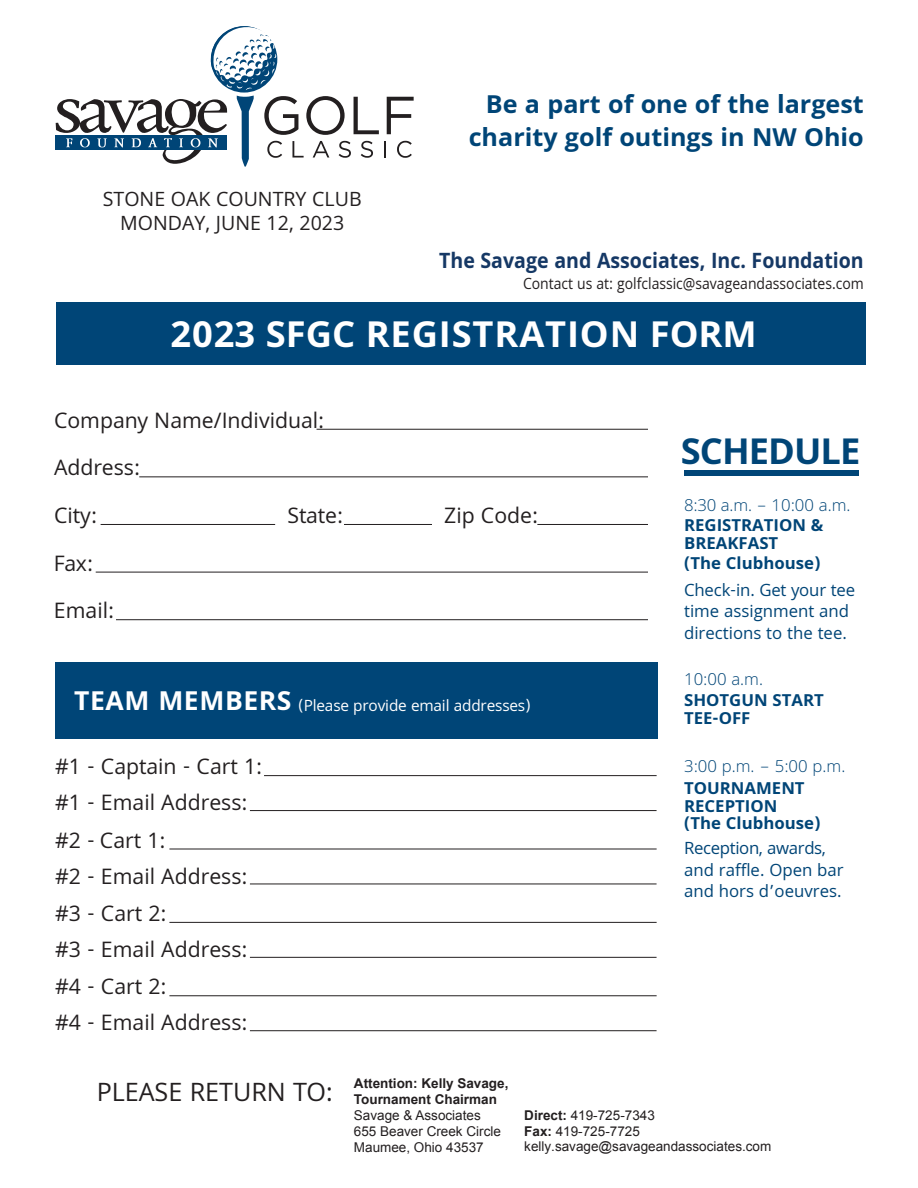
<style>
.page{position:relative;width:918px;height:1188px;background:#fff}
.page>*{position:absolute;margin:0;border:0;box-sizing:border-box;transform-origin:0 0}
.t1{font:700 39px "Khula";letter-spacing:.02em;color:#fff}
.t2{font:700 38.85px "Khula";letter-spacing:-.025em;color:#004577}
.t3{font:700 28.5px "Khula";letter-spacing:.02em;color:#fff}
.t4{font:700 27px/32.4px "Khula";color:#004577;text-align:right}
.t5{font:27px "Khula";color:#231f20}
.t6{font:700 23.1px "Khula";color:#153865;scale:.91 1}
.t7{font:22.8px/47.5px "Khula";color:#231f20}
.t8{font:21px "Khula";color:#231f20}
.t9{font:18px/21.6px "Khula";color:#004577}
.t10{font:700 18px/18px "Khula";color:#004577}
.t11{font:300 18px "Khula";color:#004577}
.t12{font:16.5px "Khula";color:#231f20;scale:.91 1}
.t13{font:16.5px "Khula";letter-spacing:-.01em;color:#fff}
.t14{font:13.5px/16.2px "Arial";color:#231f20}
.t15{font:700 13.5px/16.2px "Arial";color:#231f20}
.s1{font-weight:700}
</style>
<div class="page">
<div style="left:56px;top:302px;width:810px;height:63px;background:#004577"></div>
<div style="left:56px;top:662px;width:602px;height:76px;background:#004577"></div>
<hr style="left:317px;top:429px;width:331px;height:1px;background:#231f20">
<hr style="left:139px;top:477px;width:509px;height:1px;background:#231f20">
<hr style="left:101px;top:524px;width:174px;height:1px;background:#231f20">
<hr style="left:344px;top:524px;width:88px;height:1px;background:#231f20">
<hr style="left:537px;top:524px;width:111px;height:1px;background:#231f20">
<hr style="left:96px;top:572px;width:552px;height:1px;background:#231f20">
<hr style="left:116px;top:619px;width:532px;height:1px;background:#231f20">
<hr style="left:264px;top:775px;width:393px;height:1px;background:#231f20">
<hr style="left:169px;top:849px;width:488px;height:1px;background:#231f20">
<hr style="left:169px;top:922px;width:488px;height:1px;background:#231f20">
<hr style="left:169px;top:996px;width:488px;height:1px;background:#231f20">
<div style="left:684px;top:470px;width:174px;height:6px;background:#004577"></div>
<svg style="left:56px;top:26px;width:358px;height:141px"></svg>
<hr style="left:250px;top:810px;width:407px;height:1px;background:#231f20">
<hr style="left:250px;top:884px;width:407px;height:1px;background:#231f20">
<hr style="left:250px;top:957px;width:407px;height:1px;background:#231f20">
<hr style="left:250px;top:1030px;width:407px;height:1px;background:#231f20">
<p class="t8" style="left:103px;top:186px;width:260px">STONE OAK COUNTRY CLUB</p>
<p class="t8" style="left:120px;top:211px;width:226px">MONDAY, JUNE 12, 2023</p>
<p class="t4" style="left:469px;top:88px;width:397px">Be a part of one of the largest charity golf outings in NW Ohio</p>
<p class="t6" style="left:439px;top:246px;width:468px">The Savage and Associates, Inc. Foundation</p>
<p class="t12" style="left:523px;top:273px;width:376px">Contact us at: golfclassic@savageandassociates.com</p>
<h1 class="t1" style="left:171px;top:310px;width:588px">2023 SFGC REGISTRATION FORM</h1>
<p class="t7" style="left:54px;top:396px;width:272px">Company Name/Individual:<br>Address:<br>City:</p>
<p class="t7" style="left:287px;top:491px;width:57px">State:</p>
<p class="t7" style="left:444px;top:491px;width:95px">Zip Code:</p>
<p class="t7" style="left:54px;top:539px;width:62px">Fax:<br>Email:</p>
<p class="t3" style="left:74px;top:684px;width:219px">TEAM MEMBERS</p>
<p class="t13" style="left:298px;top:695px;width:234px">(Please provide email addresses)</p>
<p class="t7" style="left:55px;top:742px;width:209px">#1 - Captain - Cart 1:</p>
<p class="t7" style="left:55px;top:779px;width:194px">#1 - Email Address:</p>
<p class="t7" style="left:55px;top:816px;width:112px">#2 - Cart 1:</p>
<p class="t7" style="left:55px;top:852px;width:194px">#2 - Email Address:</p>
<p class="t7" style="left:55px;top:889px;width:113px">#3 - Cart 2:</p>
<p class="t7" style="left:55px;top:925px;width:194px">#3 - Email Address:</p>
<p class="t7" style="left:55px;top:963px;width:113px">#4 - Cart 2:</p>
<p class="t7" style="left:55px;top:999px;width:194px">#4 - Email Address:</p>
<h2 class="t2" style="left:681px;top:428px;width:181px">SCHEDULE</h2>
<p class="t11" style="left:684px;top:494px;width:168px">8:30 a.m. – 10:00 a.m.</p>
<p class="t10" style="left:684px;top:515px;width:141px">REGISTRATION &amp;<br>BREAKFAST</p>
<p class="t10" style="left:684px;top:553px;width:138px">(The Clubhouse)</p>
<p class="t9" style="left:684px;top:579px;width:173px">Check-in. Get your tee time assignment and directions to the tee.</p>
<p class="t11" style="left:684px;top:668px;width:80px">10:00 a.m.</p>
<p class="t10" style="left:684px;top:691px;width:141px">SHOTGUN START<br>TEE-OFF</p>
<p class="t11" style="left:684px;top:755px;width:163px">3:00 p.m. – 5:00 p.m.</p>
<p class="t10" style="left:684px;top:779px;width:138px;line-height:17.2px">TOURNAMENT<br>RECEPTION<br>(The Clubhouse)</p>
<p class="t9" style="left:684px;top:837px;width:161px">Reception, awards, and raffle. Open bar and hors d’oeuvres.</p>
<p class="t5" style="left:97px;top:1076px;width:238px">PLEASE RETURN TO:</p>
<p class="t15" style="left:354px;top:1075px;width:156px">Attention: Kelly Savage,<br>Tournament Chairman</p>
<p class="t14" style="left:354px;top:1107px;width:149px">Savage &amp; Associates<br>655 Beaver Creek Circle<br>Maumee, Ohio 43537</p>
<p class="t14" style="left:524px;top:1108px;width:249px;line-height:15.6px"><span class="s1">Direct:</span> 419-725-7343<br><span class="s1">Fax:</span> 419-725-7725 kelly.savage@savageandassociates.com</p>
</div>
